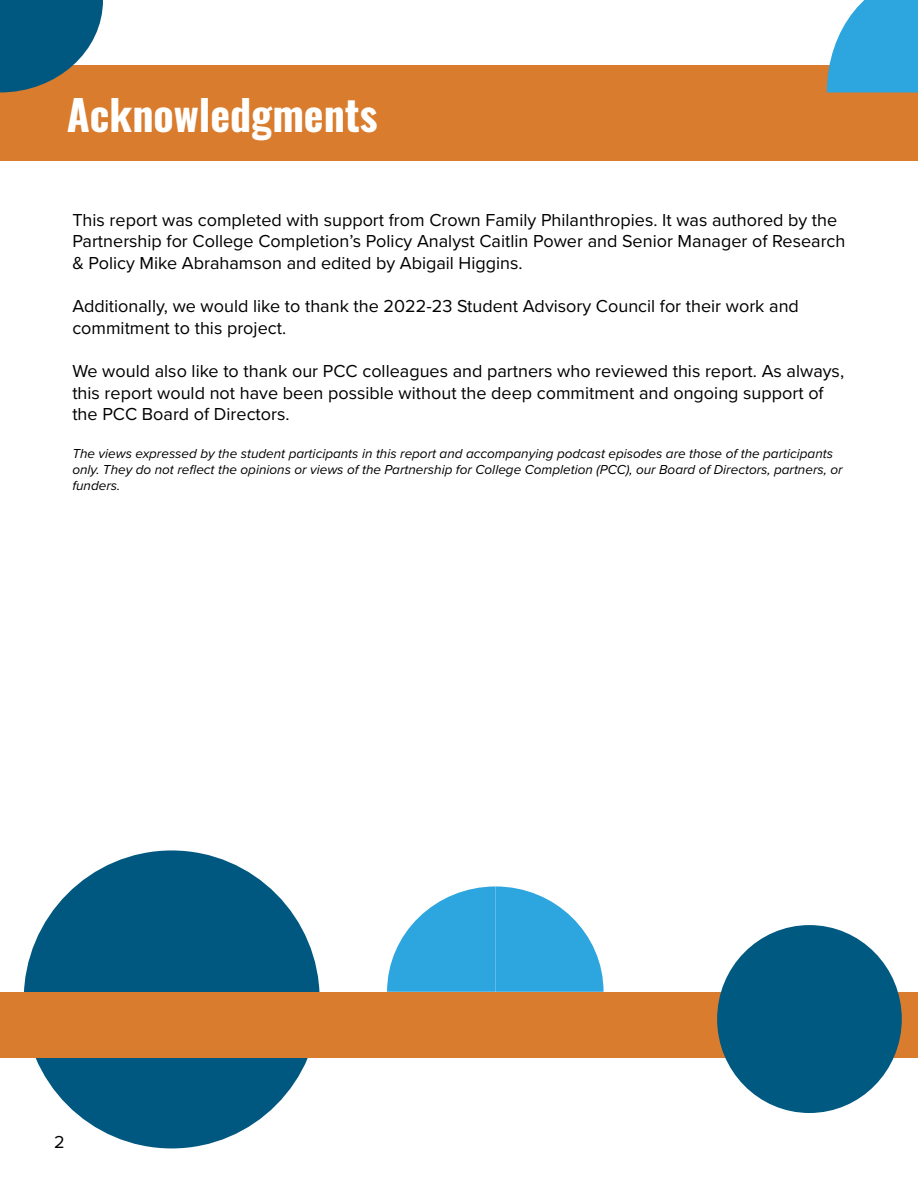
<style>
.page{position:relative;width:918px;height:1188px;background:#fff}
.page>*{position:absolute;margin:0;border:0;box-sizing:border-box;transform-origin:0 0}
.t1{font:700 42px "Oswald";color:#fff}
.t2{font:18px/21.6px "Proxima Nova";color:#000}
.t3{font:italic 13.5px/16.2px "Proxima Nova";color:#000}
</style>
<div class="page">
<div style="left:0;top:66px;width:917px;height:95px;background:#d97c2e"></div>
<svg style="left:0;top:0;width:103px;height:92px"></svg>
<svg style="left:827px;top:0;width:91px;height:92px;background:#46afe1"></svg>
<div style="left:24px;top:850px;width:296px;height:298px;background:#005880;border-radius:50%"></div>
<div style="left:0;top:992px;width:918px;height:66px;background:#d97c2e"></div>
<div style="left:717px;top:925px;width:185px;height:188px;background:#005981;border-radius:50%"></div>
<svg style="left:387px;top:886px;width:217px;height:106px"></svg>
<h1 class="t1" style="left:67px;top:93px;width:312px">Acknowledgments</h1>
<p class="t2" style="left:72px;top:208px;width:775px">This report was completed with support from Crown Family Philanthropies. It was authored by the<br>Partnership for College Completion’s Policy Analyst Caitlin Power and Senior Manager of Research &amp; Policy Mike Abrahamson and edited by Abigail Higgins.</p>
<p class="t2" style="left:72px;top:295px;width:728px">Additionally, we would like to thank the 2022-23 Student Advisory Council for their work and commitment to this project.</p>
<p class="t2" style="left:72px;top:360px;width:773px">We would also like to thank our PCC colleagues and partners who reviewed this report. As always, this report would not have been possible without the deep commitment and ongoing support of the PCC Board of Directors.</p>
<p class="t3" style="left:72px;top:445px;width:772px">The views expressed by the student participants in this report and accompanying podcast episodes are those of the participants only. They do not reflect the opinions or views of the Partnership for College Completion (PCC), our Board of Directors, partners, or funders.</p>
<p class="t2" style="left:54px;top:1131px;width:12px">2</p>
</div>
